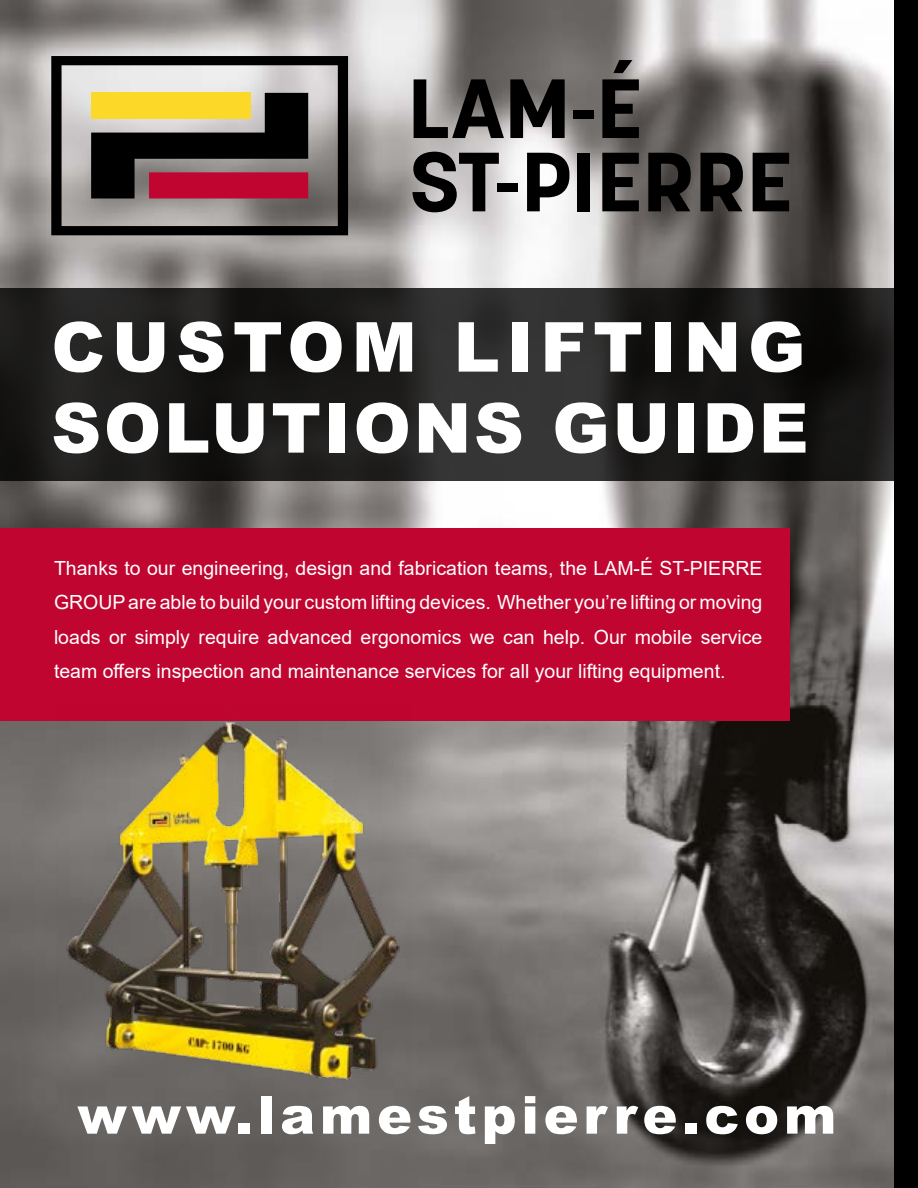
<style>
.page{position:relative;width:918px;height:1188px;background:#fff}
.page>*{position:absolute;margin:0;border:0;box-sizing:border-box;transform-origin:0 0}
.t1{font:900 69px/81px "Arial";letter-spacing:.04em;color:#fff}
.t2{font:900 52.5px "Arial";letter-spacing:.09em;color:#fff}
.t3{font:19.5px/34.5px "Arial";color:#fff;text-align:justify}
</style>
<div class="page">
<img style="left:0;top:0;width:894px;height:1188px">
<svg style="left:0;top:288px;width:894px;height:193px;background:#1e1e1d"></svg>
<svg style="left:414px;top:79px;width:90px;height:59px;background:#514f4e"></svg>
<svg style="left:510px;top:79px;width:55px;height:59px;background:#373535"></svg>
<div style="left:573px;top:110px;width:21px;height:9px;background:#000"></div>
<svg style="left:602px;top:60px;width:37px;height:78px;background:#393736"></svg>
<svg style="left:413px;top:152px;width:86px;height:60px;background:#636161"></svg>
<div style="left:498px;top:183px;width:20px;height:9px;background:#000"></div>
<svg style="left:527px;top:153px;width:42px;height:58px"></svg>
<div style="left:577px;top:153px;width:13px;height:58px;background:#000"></div>
<svg style="left:602px;top:153px;width:37px;height:58px;background:#292827"></svg>
<svg style="left:648px;top:153px;width:43px;height:58px;background:#181616"></svg>
<svg style="left:700px;top:153px;width:43px;height:58px;background:#21201f"></svg>
<svg style="left:753px;top:153px;width:36px;height:58px;background:#1f1d1c"></svg>
<svg style="left:51px;top:56px;width:297px;height:179px;background:#806d61"></svg>
<div style="left:0;top:529px;width:789px;height:192px;background:#c00630"></div>
<div style="left:894px;top:0;width:24px;height:1188px;background:#000"></div>
<img style="left:57px;top:721px;width:354px;height:376px">
<h1 class="t1" style="left:51px;top:304px;width:759px">CUSTOM LIFTING<br>SOLUTIONS GUIDE</h1>
<p class="t3" style="left:54px;top:551px;width:710px">Thanks to our engineering, design and fabrication teams, the LAM-É ST-PIERRE GROUP are able to build your custom lifting devices. Whether you’re lifting or moving loads or simply require advanced ergonomics we can help. Our mobile service team offers inspection and maintenance services for all your lifting equipment.</p>
<h2 class="t2" style="left:77px;top:1077px;width:761px">www.lamestpierre.com</h2>
</div>
